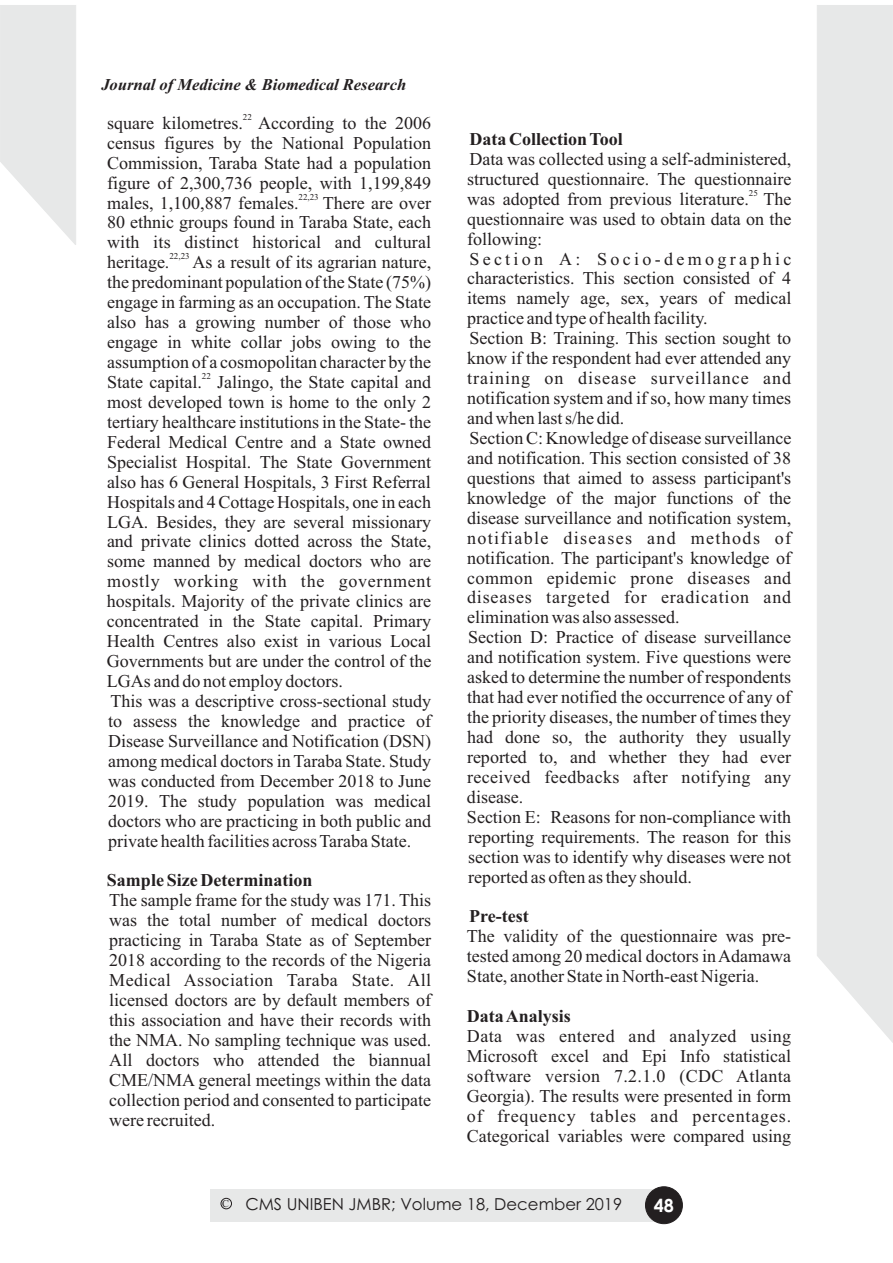
<style>
.page{position:relative;width:893px;height:1263px;background:#fff}
.page>*{position:absolute;margin:0;border:0;box-sizing:border-box;transform-origin:0 0}
.t1{font:18px/20px "Times New Roman";color:#231f20;text-align:justify}
.t2{font:700 18px "Times New Roman";color:#231f20}
.t3{font:700 18px "Century Gothic";color:#fff}
.t4{font:italic 700 16.5px "Times New Roman";color:#231f20}
.t5{font:16.5px "Century Gothic";color:#231f20}
.t6{font:9px "Times New Roman";color:#231f20}
</style>
<div class="page">
<div style="left:817px;top:5px;width:76px;height:1038px;background:#e7e8e8"></div>
<svg style="left:0;top:5px;width:76px;height:240px"></svg>
<div style="left:211px;top:1189px;width:458px;height:32px;background:#e7e8e8"></div>
<div style="left:645px;top:1186px;width:38px;height:38px;background:#231f20;border:1px solid #231f20;border-radius:50%"></div>
<div style="left:221px;top:1198px;width:11px;height:11px;border:1px solid #231f20;border-radius:50%"></div>
<p class="t4" style="left:101px;top:79px;width:306px">Journal of Medicine &amp; Biomedical Research</p>
<p class="t6" style="left:243px;top:114px;width:10px">22</p>
<p class="t1" style="left:107px;top:115px;width:326px">square kilometres. According to the 2006 census figures by the National Population Commission, Taraba State had a population figure of 2,300,736 people, with 1,199,849</p>
<p class="t6" style="left:299px;top:193px;width:22px">22,23</p>
<p class="t1" style="left:107px;top:194px;width:326px;text-indent:216px">There are over 80 ethnic groups found in Taraba State, each with its distinct historical and cultural</p>
<p class="t6" style="left:169px;top:253px;width:22px">22,23</p>
<p class="t1" style="left:107px;top:194px;width:193px">males, 1,100,887 females.</p>
<p class="t1" style="left:107px;top:254px;width:326px;text-indent:86px">As a result of its agrarian nature, the predominant population of the State (75%) engage in farming as an occupation. The State also has a growing number of those who engage in white collar jobs owing to the assumption of a cosmopolitan character by the</p>
<p class="t6" style="left:202px;top:373px;width:10px">22</p>
<p class="t1" style="left:107px;top:374px;width:326px;text-align:left">State capital. Jalingo, the State capital and most developed town is home to the only 2 tertiary healthcare institutions in the State- the Federal Medical Centre and a State owned Specialist Hospital. The State Government also has 6 General Hospitals, 3 First Referral Hospitals and 4 Cottage Hospitals, one in each LGA. Besides, they are several missionary and private clinics dotted across the State, some manned by medical doctors who are mostly working with the government hospitals. Majority of the private clinics are concentrated in the State capital. Primary Health Centres also exist in various Local Governments but are under the control of the LGAs and do not employ doctors.<br>This was a descriptive cross-sectional study to assess the knowledge and practice of Disease Surveillance and Notification (DSN) among medical doctors in Taraba State. Study was conducted from December 2018 to June 2019. The study population was medical doctors who are practicing in both public and private health facilities across Taraba State.</p>
<p class="t2" style="left:107px;top:874px;width:207px">Sample Size Determination</p>
<p class="t1" style="left:109px;top:892px;width:323px">The sample frame for the study was 171. This was the total number of medical doctors practicing in Taraba State as of September 2018 according to the records of the Nigeria Medical Association Taraba State. All licensed doctors are by default members of this association and have their records with the NMA. No sampling technique was used.<br>All doctors who attended the biannual CME/NMA general meetings within the data collection period and consented to participate were recruited.</p>
<p class="t1" style="left:107px;top:254px;width:64px">heritage.</p>
<p class="t2" style="left:469px;top:133px;width:155px">Data Collection Tool</p>
<p class="t1" style="left:467px;top:151px;width:326px">Data was collected using a self-administered, structured questionnaire. The questionnaire</p>
<p class="t6" style="left:749px;top:189px;width:10px">25</p>
<p class="t1" style="left:467px;top:190px;width:326px;text-align:left">was adopted from previous literature. The questionnaire was used to obtain data on the following:<br>Section A: Socio-demographic characteristics. This section consisted of 4 items namely age, sex, years of medical practice and type of health facility.<br>Section B: Training. This section sought to know if the respondent had ever attended any training on disease surveillance and notification system and if so, how many times and when last s/he did.<br>Section C: Knowledge of disease surveillance and notification. This section consisted of 38 questions that aimed to assess participant's knowledge of the major functions of the disease surveillance and notification system, notifiable diseases and methods of notification. The participant's knowledge of common epidemic prone diseases and diseases targeted for eradication and elimination was also assessed.<br>Section D: Practice of disease surveillance and notification system. Five questions were asked to determine the number of respondents that had ever notified the occurrence of any of the priority diseases, the number of times they had done so, the authority they usually reported to, and whether they had ever received feedbacks after notifying any disease.<br>Section E: Reasons for non-compliance with reporting requirements. The reason for this section was to identify why diseases were not reported as often as they should.</p>
<p class="t2" style="left:469px;top:910px;width:61px">Pre-test</p>
<p class="t1" style="left:467px;top:928px;width:326px">The validity of the questionnaire was pre&shy;tested among 20 medical doctors in Adamawa State, another State in North-east Nigeria.</p>
<p class="t2" style="left:467px;top:1010px;width:105px">Data Analysis</p>
<p class="t1" style="left:467px;top:1028px;width:326px">Data was entered and analyzed using Microsoft excel and Epi Info statistical software version 7.2.1.0 (CDC Atlanta Georgia). The results were presented in form of frequency tables and percentages.<br>Categorical variables were compared using</p>
<p class="t5" style="left:222px;top:1197px;width:401px"><sup>C</sup> CMS UNIBEN JMBR; Volume 18, December 2019</p>
<p class="t3" style="left:654px;top:1198px;width:22px">48</p>
</div>
